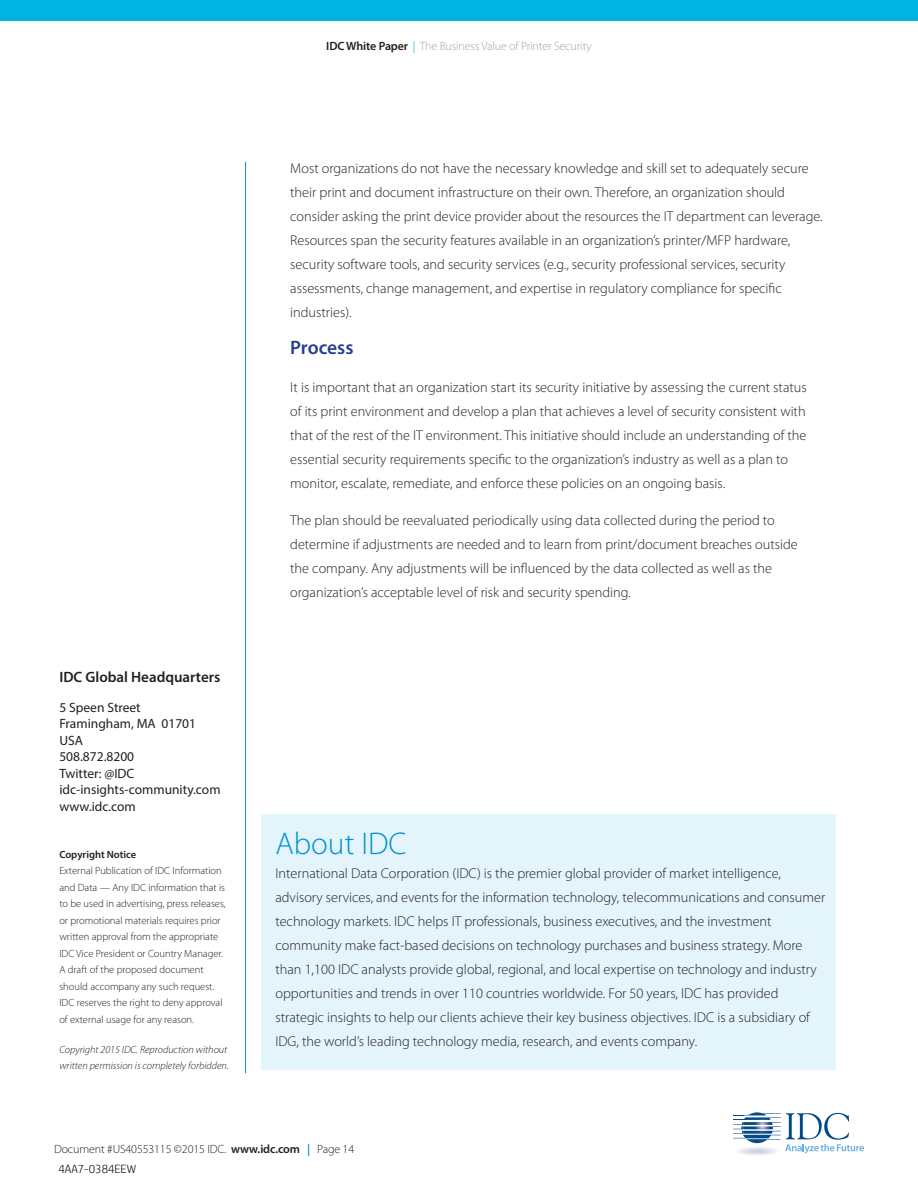
<style>
.page{position:relative;width:918px;height:1188px;background:#fff}
.page>*{position:absolute;margin:0;border:0;box-sizing:border-box;transform-origin:0 0}
.t1{font:300 31.5px "Myriad Pro";color:#0092d3}
.t2{font:600 19.5px "Myriad Pro";letter-spacing:-.005em;color:#253f8e}
.t3{font:600 15px "Myriad Pro";color:#231f20}
.t4{font:300 14.25px/24px "Myriad Pro";color:#231f20}
.t5{font:13.5px/16.5px "Myriad Pro";color:#231f20}
.t6{font:300 12px "Myriad Pro";letter-spacing:-.01em;color:#a1a3a6}
.t7{font:300 12px "Myriad Pro";letter-spacing:-.01em;color:#231f20}
.t8{font:300 12px "HP Simplified";color:#000}
.t9{font:300 10.5px/16.5px "Myriad Pro";color:#231f20}
.t10{font:italic 300 10.5px/16.5px "Myriad Pro";color:#231f20}
.s1{font-weight:600;color:#231f20}
.s2{color:#0092d3}
.s3{font-weight:600}
.s4{font-weight:600;color:#0092d3}
</style>
<div class="page">
<svg style="left:733px;top:1113px;width:131px;height:42px"></svg>
<hr style="left:245px;top:162px;width:1px;height:911px;background:#0092d3">
<div style="left:0;top:0;width:918px;height:21px;background:#00b3e3"></div>
<div style="left:262px;top:814px;width:574px;height:255px;background:#e3f4fb"></div>
<p class="t6" style="left:326px;top:39px;width:267px"><span class="s1">IDC White Paper</span> <span class="s2">|</span> The Business Value of Printer Security</p>
<p class="t3" style="left:59px;top:667px;width:163px">IDC Global Headquarters</p>
<p class="t5" style="left:59px;top:699px;width:163px">5 Speen Street<br>Framingham, MA 01701<br>USA<br>508.872.8200<br>Twitter: @IDC idc-insights-community.com www.idc.com</p>
<p class="t9" style="left:59px;top:846px;width:168px"><span class="s3">Copyright Notice<br></span>External Publication of IDC Information and Data — Any IDC information that is to be used in advertising, press releases, or promotional materials requires prior written approval from the appropriate IDC Vice President or Country Manager.<br>A draft of the proposed document should accompany any such request.<br>IDC reserves the right to deny approval of external usage for any reason.</p>
<p class="t10" style="left:59px;top:1041px;width:171px">Copyright 2015 IDC. Reproduction without written permission is completely forbidden.</p>
<p class="t4" style="left:290px;top:156px;width:534px">Most organizations do not have the necessary knowledge and skill set to adequately secure their print and document infrastructure on their own. Therefore, an organization should consider asking the print device provider about the resources the IT department can leverage.<br>Resources span the security features available in an organization’s printer/MFP hardware, security software tools, and security services (e.g., security professional services, security assessments, change management, and expertise in regulatory compliance for specific industries).</p>
<p class="t2" style="left:290px;top:335px;width:65px">Process</p>
<p class="t4" style="left:290px;top:375px;width:518px">It is important that an organization start its security initiative by assessing the current status of its print environment and develop a plan that achieves a level of security consistent with that of the rest of the IT environment. This initiative should include an understanding of the essential security requirements specific to the organization’s industry as well as a plan to monitor, escalate, remediate, and enforce these policies on an ongoing basis.</p>
<p class="t4" style="left:290px;top:508px;width:509px">The plan should be reevaluated periodically using data collected during the period to determine if adjustments are needed and to learn from print/document breaches outside the company. Any adjustments will be influenced by the data collected as well as the organization’s acceptable level of risk and security spending.</p>
<p class="t1" style="left:275px;top:825px;width:132px">About IDC</p>
<p class="t4" style="left:275px;top:861px;width:551px">International Data Corporation (IDC) is the premier global provider of market intelligence, advisory services, and events for the information technology, telecommunications and consumer technology markets. IDC helps IT professionals, business executives, and the investment community make fact-based decisions on technology purchases and business strategy. More than 1,100 IDC analysts provide global, regional, and local expertise on technology and industry opportunities and trends in over 110 countries worldwide. For 50 years, IDC has provided strategic insights to help our clients achieve their key business objectives. IDC is a subsidiary of IDG, the world’s leading technology media, research, and events company.</p>
<p class="t7" style="left:54px;top:1141px;width:302px">Document #US40553115 ©2015 IDC. <span class="s3">www.idc.com</span> <span class="s4">|</span> Page 14</p>
<p class="t8" style="left:58px;top:1163px;width:79px">4AA7-0384EEW</p>
</div>
